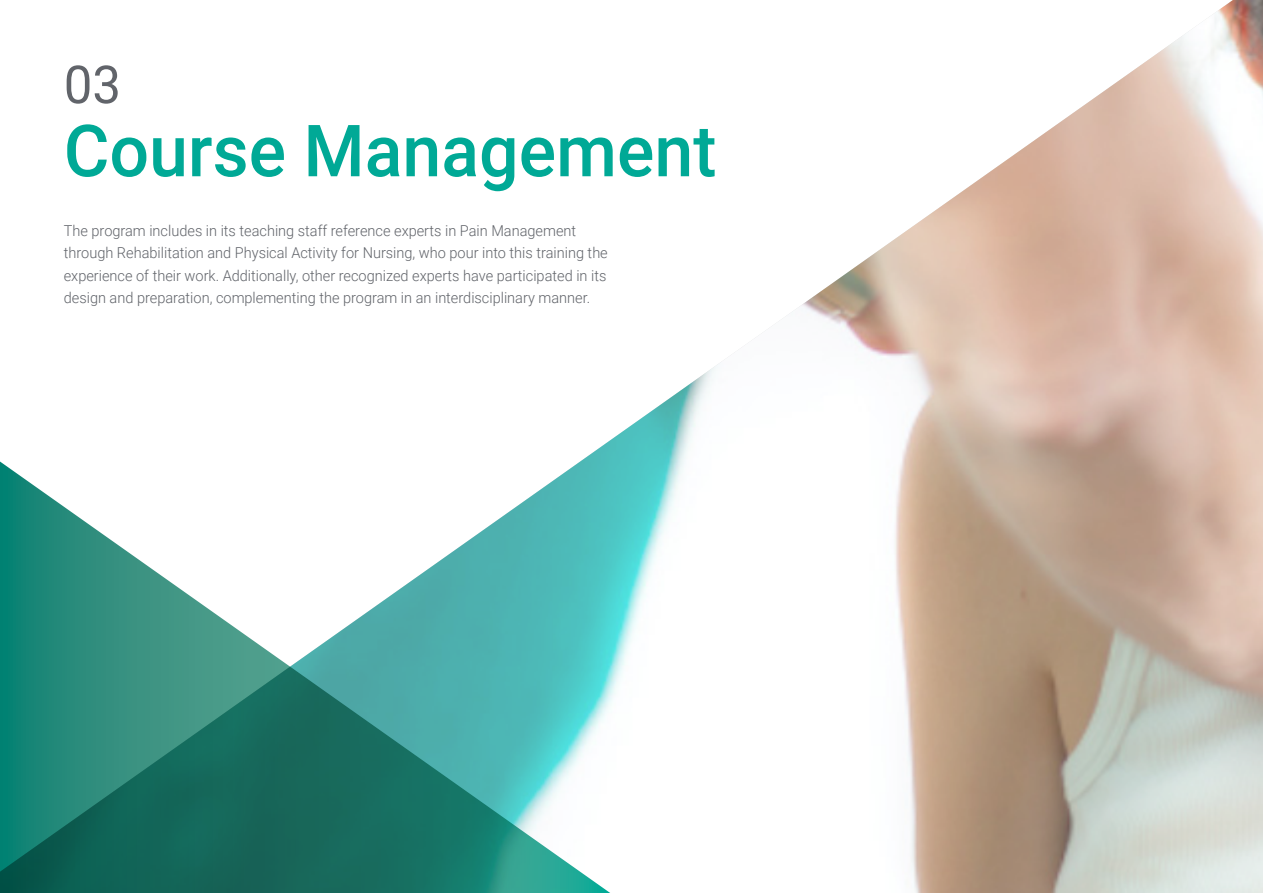
<style>
.page{position:relative;width:1263px;height:893px;background:#fff}
.page>*{position:absolute;margin:0;border:0;box-sizing:border-box;transform-origin:0 0}
.t1{font:500 72px "Roboto";color:#00a996}
.t2{font:52.5px "Roboto";color:#61646a}
.t3{font:300 15px/22.5px "Roboto";color:#61646a}
</style>
<div class="page">
<img style="left:602px;top:0;width:661px;height:893px">
<svg style="left:0;top:446px;width:640px;height:447px"></svg>
<h2 class="t2" style="left:64px;top:48px;width:59px">03</h2>
<h1 class="t1" style="left:64px;top:100px;width:654px">Course Management</h1>
<p class="t3" style="left:64px;top:218px;width:545px">The program includes in its teaching staff reference experts in Pain Management through Rehabilitation and Physical Activity for Nursing, who pour into this training the experience of their work. Additionally, other recognized experts have participated in its design and preparation, complementing the program in an interdisciplinary manner.</p>
</div>
